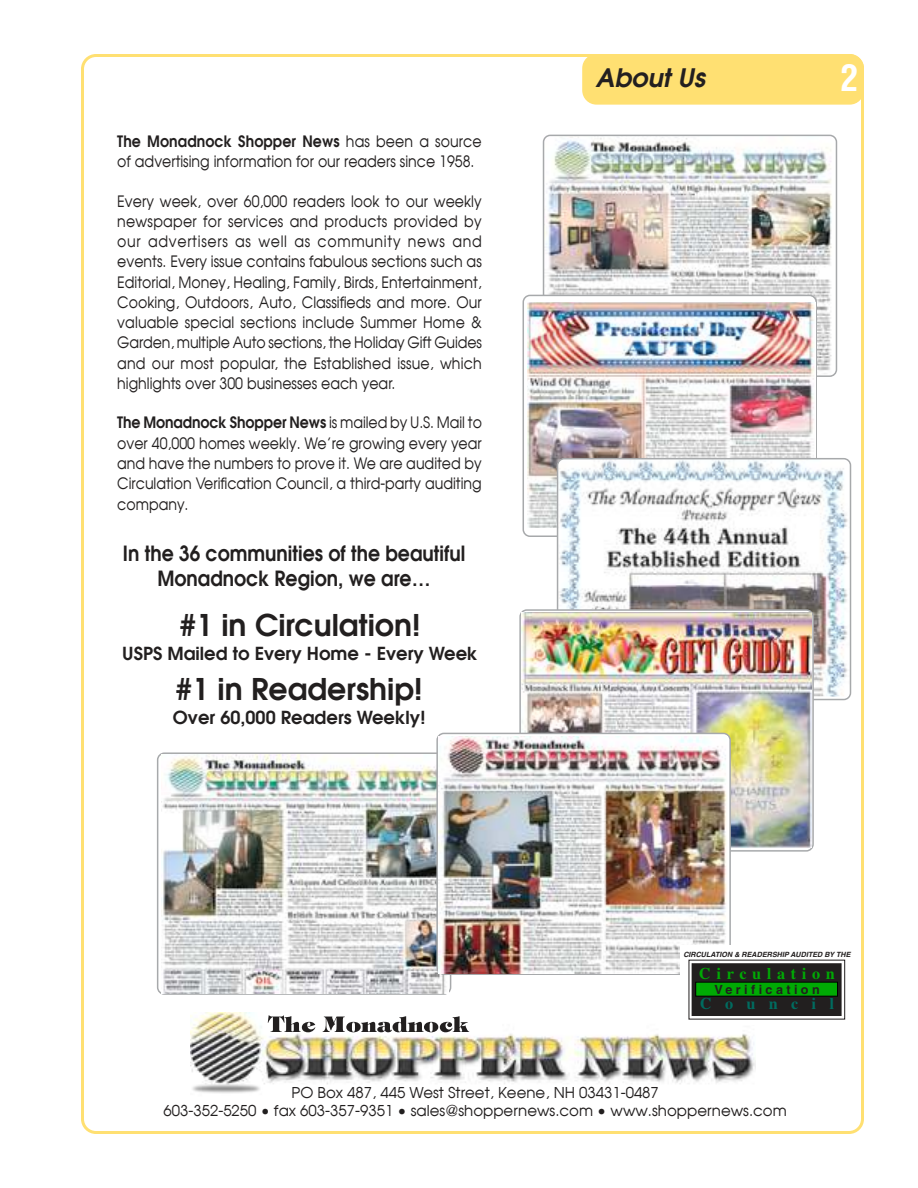
<style>
.page{position:relative;width:918px;height:1188px;background:#fff}
.page>*{position:absolute;margin:0;border:0;box-sizing:border-box;transform-origin:0 0}
.t1{font:700 condensed 36px "Helvetica";color:#fff}
.t2{font:600 30px "Avant Garde";color:#221f1f}
.t3{font:italic 600 25.5px "Avant Garde";color:#231f20}
.t4{font:600 21px/25.2px "Avant Garde";color:#221f1f;text-align:center;scale:.9 1}
.t5{font:600 18px "Avant Garde";color:#221f1f}
.t6{font:700 16.2px "Times";letter-spacing:.35em;color:#00aa04}
.t7{font:700 16.2px "Times";letter-spacing:.82em;color:#006c60}
.t8{font:15.75px/20.2px "Avant Garde";color:#221f1f;text-align:justify;scale:.9 1}
.t9{font:15px/18px "Avant Garde";color:#221f1f;text-align:center}
.t10{font:700 12.6px "Helvetica";letter-spacing:.27em;color:#221f1f}
.t11{font:italic 700 7.2px "Helvetica";color:#221f1f}
.s1{font-weight:600}
</style>
<div class="page">
<div style="left:583px;top:55px;width:280px;height:49px;background:#ffe072"></div>
<div style="left:582px;top:54px;width:282px;height:51px;border:2px solid #ffe072;border-radius:14px"></div>
<img style="left:191px;top:1012px;width:564px;height:81px">
<svg style="left:268px;top:1015px;width:47px;height:17px"></svg>
<svg style="left:323px;top:1016px;width:147px;height:16px"></svg>
<img style="left:544px;top:136px;width:292px;height:240px">
<div style="left:543px;top:135px;width:294px;height:242px;border:2px solid #a7a9ab;border-radius:7px"></div>
<div style="left:523px;top:295px;width:293px;height:241px;background:#fff;border-radius:7px"></div>
<div style="left:523px;top:295px;width:294px;height:242px;border:2px solid #a7a9ab;border-radius:7px"></div>
<img style="left:528px;top:302px;width:287px;height:226px">
<img style="left:558px;top:459px;width:292px;height:237px">
<div style="left:557px;top:458px;width:294px;height:242px;border:2px solid #a7a9ab;border-radius:7px"></div>
<div style="left:519px;top:609px;width:295px;height:243px;border:2px solid #a7a9ab;border-radius:7px"></div>
<img style="left:522px;top:612px;width:289px;height:235px">
<div style="left:157px;top:752px;width:294px;height:243px;border:2px solid #a7a9ab;border-radius:7px"></div>
<img style="left:161px;top:755px;width:287px;height:238px">
<div style="left:436px;top:733px;width:295px;height:242px;border:2px solid #a7a9ab;border-radius:7px"></div>
<img style="left:439px;top:736px;width:288px;height:237px">
<svg style="left:680px;top:945px;width:176px;height:79px"></svg>
<div style="left:692px;top:964px;width:149px;height:52px;background:#221f1f"></div>
<div style="left:692px;top:963px;width:150px;height:53px;border:1px solid #221f1f"></div>
<div style="left:696px;top:982px;width:141px;height:14px;background:#00aa04"></div>
<div style="left:695px;top:982px;width:143px;height:15px;border:1px solid #000"></div>
<p class="t8" style="left:117px;top:132px;width:406px"><span class="s1">The Monadnock Shopper News</span> has been a source of advertising information for our readers since 1958.</p>
<p class="t8" style="left:117px;top:192px;width:407px">Every week, over 60,000 readers look to our weekly newspaper for services and products provided by our advertisers as well as community news and events. Every issue contains fabulous sections such as Editorial, Money, Healing, Family, Birds, Entertainment, Cooking, Outdoors, Auto, Classifieds and more. Our valuable special sections include Summer Home &amp; Garden, multiple Auto sections, the Holiday Gift Guides and our most popular, the Established issue, which highlights over 300 businesses each year.</p>
<p class="t8" style="left:117px;top:414px;width:407px"><span class="s1">The Monadnock Shopper News</span> is mailed by U.S. Mail to over 40,000 homes weekly. We’re growing every year and have the numbers to prove it. We are audited by Circulation Verification Council, a third-party auditing company.</p>
<h3 class="t4" style="left:123px;top:542px;width:382px">In the 36 communities of the beautiful<br>Monadnock Region, we are…</h3>
<h2 class="t2" style="left:179px;top:610px;width:243px">#1 in Circulation!</h2>
<p class="t5" style="left:122px;top:644px;width:357px">USPS Mailed to Every Home - Every Week</p>
<h2 class="t2" style="left:176px;top:674px;width:249px">#1 in Readership!</h2>
<p class="t5" style="left:173px;top:708px;width:254px">Over 60,000 Readers Weekly!</p>
<h3 class="t3" style="left:596px;top:67px;width:111px">About Us</h3>
<h1 class="t1" style="left:841px;top:57px;width:19px">2</h1>
<p class="t11" style="left:683px;top:950px;width:170px">CIRCULATION &amp; READERSHIP AUDITED BY THE</p>
<p class="t6" style="left:699px;top:964px;width:137px">Circulation</p>
<p class="t10" style="left:714px;top:982px;width:107px">Verification</p>
<p class="t7" style="left:700px;top:994px;width:135px">Council</p>
<p class="t9" style="left:164px;top:1085px;width:625px">PO Box 487, 445 West Street, Keene, NH 03431-0487<br>603-352-5250 • fax 603-357-9351 • sales@shoppernews.com • www.shoppernews.com</p>
</div>
